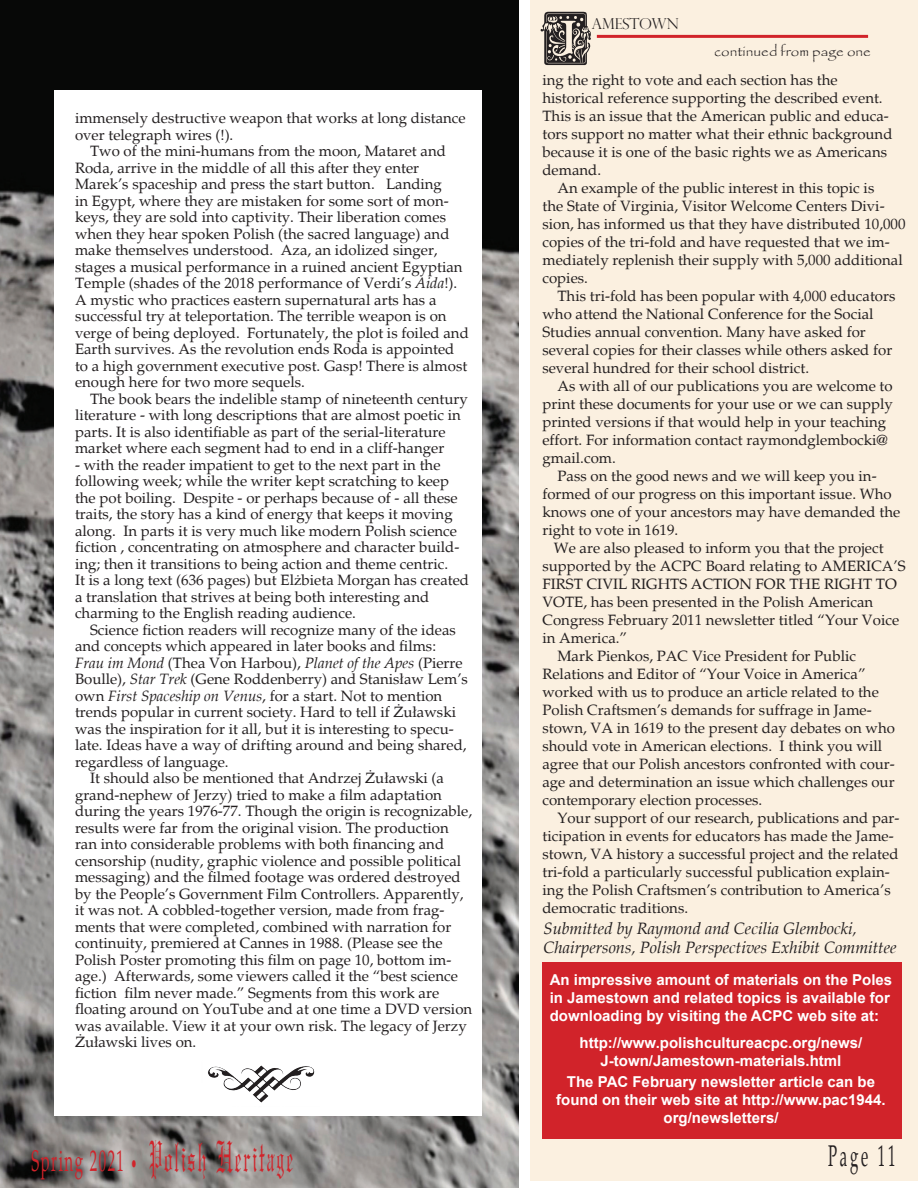
<style>
.page{position:relative;width:918px;height:1188px;background:#fff}
.page>*{position:absolute;margin:0;border:0;box-sizing:border-box;transform-origin:0 0}
.t1{font:61.2px "Square Caps";color:#231f20;scale:.94 1}
.t2{font:40.8px "Gregorian FLF";letter-spacing:.1em;color:#d1232a;scale:.5 1}
.t3{font:30px "Palatino";letter-spacing:.19em;color:#231f20;scale:.5 1}
.t4{font:italic 16.5px/19.8px "Palatino";color:#231f20}
.t5{font:15px/16.5px "Palatino";color:#231f20}
.t6{font:700 15px/18px "Arial";color:#fff;text-align:center}
.t7{font:italic 15px "Palatino";color:#231f20}
.t8{font:15px "Papyrus";color:#231f20}
.t9{font:300 15px "Perpetua Titling";color:#231f20}
.s1{font-style:italic}
.s2{font-style:normal}
.s3{font-family:"Palatino";font-size:30px}
.s4{font-family:"Palatino";font-size:21px}
</style>
<div class="page">
<div style="left:530px;top:0;width:388px;height:1180px;background:#fbf0e0"></div>
<img style="left:0;top:0;width:519px;height:1188px">
<div style="left:54px;top:90px;width:428px;height:1026px;background:#fff"></div>
<img style="left:208px;top:1065px;width:107px;height:38px">
<hr style="left:597px;top:35px;width:271px;height:3px;background:#d1232a">
<div style="left:542px;top:962px;width:360px;height:176px;background:#d1232a"></div>
<p class="t5" style="left:75px;top:110px;width:392px">immensely destructive weapon that works at long distance over telegraph wires (!).</p>
<p class="t5" style="left:75px;top:143px;width:395px;text-indent:15px">Two of the mini-humans from the moon, Mataret and Roda, arrive in the middle of all this after they enter Marek’s spaceship and press the start button. Landing<br>in Egypt, where they are mistaken for some sort of mon&shy;keys, they are sold into captivity. Their liberation comes when they hear spoken Polish (the sacred language) and make themselves understood. Aza, an idolized singer, stages a musical performance in a ruined ancient Egyptian Temple (shades of the 2018 performance of Verdi’s <span class="s1">Aida</span>!).<br>A mystic who practices eastern supernatural arts has a successful try at teleportation. The terrible weapon is on verge of being deployed. Fortunately, the plot is foiled and Earth survives. As the revolution ends Roda is appointed to a high government executive post. Gasp! There is almost enough here for two more sequels.</p>
<p class="t5" style="left:75px;top:391px;width:394px;text-indent:15px">The book bears the indelible stamp of nineteenth century literature - with long descriptions that are almost poetic in parts. It is also identifiable as part of the serial-literature market where each segment had to end in a cliff-hanger</p>
<p class="t5" style="left:75px;top:457px;width:396px">- with the reader impatient to get to the next part in the following week; while the writer kept scratching to keep the pot boiling. Despite - or perhaps because of - all these traits, the story has a kind of energy that keeps it moving along. In parts it is very much like modern Polish science fiction , concentrating on atmosphere and character build&shy;ing; then it transitions to being action and theme centric.<br>It is a long text (636 pages) but Elżbieta Morgan has created a translation that strives at being both interesting and charming to the English reading audience.</p>
<p class="t5" style="left:90px;top:622px;width:367px">Science fiction readers will recognize many of the ideas</p>
<p class="t5" style="left:75px;top:638px;width:363px">and concepts which appeared in later books and films:</p>
<p class="t7" style="left:75px;top:654px;width:389px">Frau im Mond <span class="s2">(Thea Von Harbou),</span> Planet of the Apes <span class="s2">(Pierre</span></p>
<p class="t5" style="left:75px;top:671px;width:394px">Boulle), <span class="s1">Star Trek</span> (Gene Roddenberry) and Stanisław Lem’s</p>
<p class="t5" style="left:75px;top:688px;width:369px">own <span class="s1">First Spaceship on Venus</span>, for a start. Not to mention</p>
<p class="t5" style="left:75px;top:704px;width:383px">trends popular in current society. Hard to tell if Żuławski</p>
<p class="t5" style="left:75px;top:721px;width:380px">was the inspiration for it all, but it is interesting to specu-</p>
<p class="t5" style="left:75px;top:737px;width:393px">late. Ideas have a way of drifting around and being shared,</p>
<p class="t5" style="left:75px;top:754px;width:155px">regardless of language.</p>
<p class="t5" style="left:90px;top:770px;width:356px">It should also be mentioned that Andrzej Żuławski (a</p>
<p class="t5" style="left:75px;top:787px;width:368px">grand-nephew of Jerzy) tried to make a film adaptation</p>
<p class="t5" style="left:75px;top:803px;width:399px">during the years 1976-77. Though the origin is recognizable,</p>
<p class="t5" style="left:75px;top:820px;width:375px">results were far from the original vision. The production</p>
<p class="t5" style="left:75px;top:836px;width:371px">ran into considerable problems with both financing and</p>
<p class="t5" style="left:75px;top:853px;width:388px">censorship (nudity, graphic violence and possible political</p>
<p class="t5" style="left:75px;top:869px;width:387px">messaging) and the filmed footage was ordered destroyed</p>
<p class="t5" style="left:75px;top:886px;width:390px">by the People’s Government Film Controllers. Apparently,</p>
<p class="t5" style="left:75px;top:902px;width:371px">it was not. A cobbled-together version, made from frag-</p>
<p class="t5" style="left:75px;top:919px;width:378px">ments that were completed, combined with narration for</p>
<p class="t5" style="left:75px;top:935px;width:369px">continuity, premiered at Cannes in 1988. (Please see the</p>
<p class="t5" style="left:75px;top:952px;width:378px">Polish Poster promoting this film on page 10, bottom im-</p>
<p class="t5" style="left:75px;top:968px;width:385px">age.) Afterwards, some viewers called it the “best science</p>
<p class="t5" style="left:75px;top:985px;width:366px">fiction film never made.” Segments from this work are</p>
<p class="t5" style="left:75px;top:1001px;width:399px">floating around on YouTube and at one time a DVD version</p>
<p class="t5" style="left:75px;top:1018px;width:393px">was available. View it at your own risk. The legacy of Jerzy</p>
<p class="t5" style="left:75px;top:1034px;width:123px">Żuławski lives on.</p>
<h1 class="t1" style="left:540px;top:10px;width:59px">J</h1>
<p class="t9" style="left:592px;top:14px;width:89px">AMESTOWN</p>
<p class="t8" style="left:714px;top:42px;width:158px">continued from page one</p>
<p class="t5" style="left:542px;top:71px;width:352px;line-height:18px">ing the right to vote and each section has the historical reference supporting the described event.<br>This is an issue that the American public and educa&shy;tors support no matter what their ethnic background because it is one of the basic rights we as Americans demand.</p>
<p class="t5" style="left:542px;top:179px;width:365px;line-height:18px;text-indent:15px">An example of the public interest in this topic is<br>the State of Virginia, Visitor Welcome Centers Divi&shy;sion, has informed us that they have distributed 10,000 copies of the tri-fold and have requested that we im&shy;mediately replenish their supply with 5,000 additional copies.</p>
<p class="t5" style="left:542px;top:287px;width:354px;line-height:18px;text-indent:15px">This tri-fold has been popular with 4,000 educators who attend the National Conference for the Social Studies annual convention. Many have asked for several copies for their classes while others asked for several hundred for their school district.</p>
<p class="t5" style="left:542px;top:377px;width:352px;line-height:18px;text-indent:15px">As with all of our publications you are welcome to print these documents for your use or we can supply printed versions if that would help in your teaching effort. For information contact raymondglembocki@ gmail.com.</p>
<p class="t5" style="left:542px;top:467px;width:359px;line-height:18px;text-indent:15px">Pass on the good news and we will keep you in&shy;formed of our progress on this important issue. Who knows one of your ancestors may have demanded the right to vote in 1619.</p>
<p class="t5" style="left:554px;top:540px;width:332px">We are also pleased to inform you that the project</p>
<p class="t5" style="left:542px;top:558px;width:365px">supported by the ACPC Board relating to AMERICA’S</p>
<p class="t5" style="left:542px;top:576px;width:356px">FIRST CIVIL RIGHTS ACTION FOR THE RIGHT TO</p>
<p class="t5" style="left:542px;top:594px;width:332px">VOTE, has been presented in the Polish American</p>
<p class="t5" style="left:542px;top:612px;width:358px">Congress February 2011 newsletter titled “Your Voice</p>
<p class="t5" style="left:542px;top:630px;width:86px">in America.”</p>
<p class="t5" style="left:557px;top:648px;width:300px">Mark Pienkos, PAC Vice President for Public</p>
<p class="t5" style="left:542px;top:666px;width:325px">Relations and Editor of “Your Voice in America”</p>
<p class="t5" style="left:542px;top:684px;width:338px">worked with us to produce an article related to the</p>
<p class="t5" style="left:542px;top:702px;width:331px">Polish Craftsmen’s demands for suffrage in Jame-</p>
<p class="t5" style="left:542px;top:720px;width:354px">stown, VA in 1619 to the present day debates on who</p>
<p class="t5" style="left:542px;top:738px;width:341px">should vote in American elections. I think you will</p>
<p class="t5" style="left:542px;top:756px;width:354px">agree that our Polish ancestors confronted with cour-</p>
<p class="t5" style="left:542px;top:774px;width:354px">age and determination an issue which challenges our</p>
<p class="t5" style="left:542px;top:792px;width:221px">contemporary election processes.</p>
<p class="t5" style="left:557px;top:810px;width:344px">Your support of our research, publications and par-</p>
<p class="t5" style="left:542px;top:828px;width:353px">ticipation in events for educators has made the Jame-</p>
<p class="t5" style="left:542px;top:846px;width:358px">stown, VA history a successful project and the related</p>
<p class="t5" style="left:542px;top:864px;width:349px">tri-fold a particularly successful publication explain-</p>
<p class="t5" style="left:542px;top:882px;width:350px">ing the Polish Craftsmen’s contribution to America’s</p>
<p class="t5" style="left:542px;top:900px;width:147px">democratic traditions.</p>
<p class="t4" style="left:544px;top:918px;width:355px">Submitted by Raymond and Cecilia Glembocki,<br>Chairpersons, Polish Perspectives Exhibit Committee</p>
<p class="t6" style="left:550px;top:971px;width:344px;text-align:left">An impressive amount of materials on the Poles in Jamestown and related topics is available for downloading by visiting the ACPC web site at:</p>
<p class="t6" style="left:580px;top:1034px;width:284px">http://www.polishcultureacpc.org/news/<br>J-town/Jamestown-materials.html</p>
<p class="t6" style="left:556px;top:1073px;width:331px">The PAC February newsletter article can be found on their web site at http://www.pac1944. org/newsletters/</p>
<h2 class="t2" style="left:32px;top:1134px;width:525px"><span class="s3">Spring 2021</span> <span class="s4">•</span> Polish Heritage</h2>
<h3 class="t3" style="left:828px;top:1139px;width:137px">Page 11</h3>
</div>
